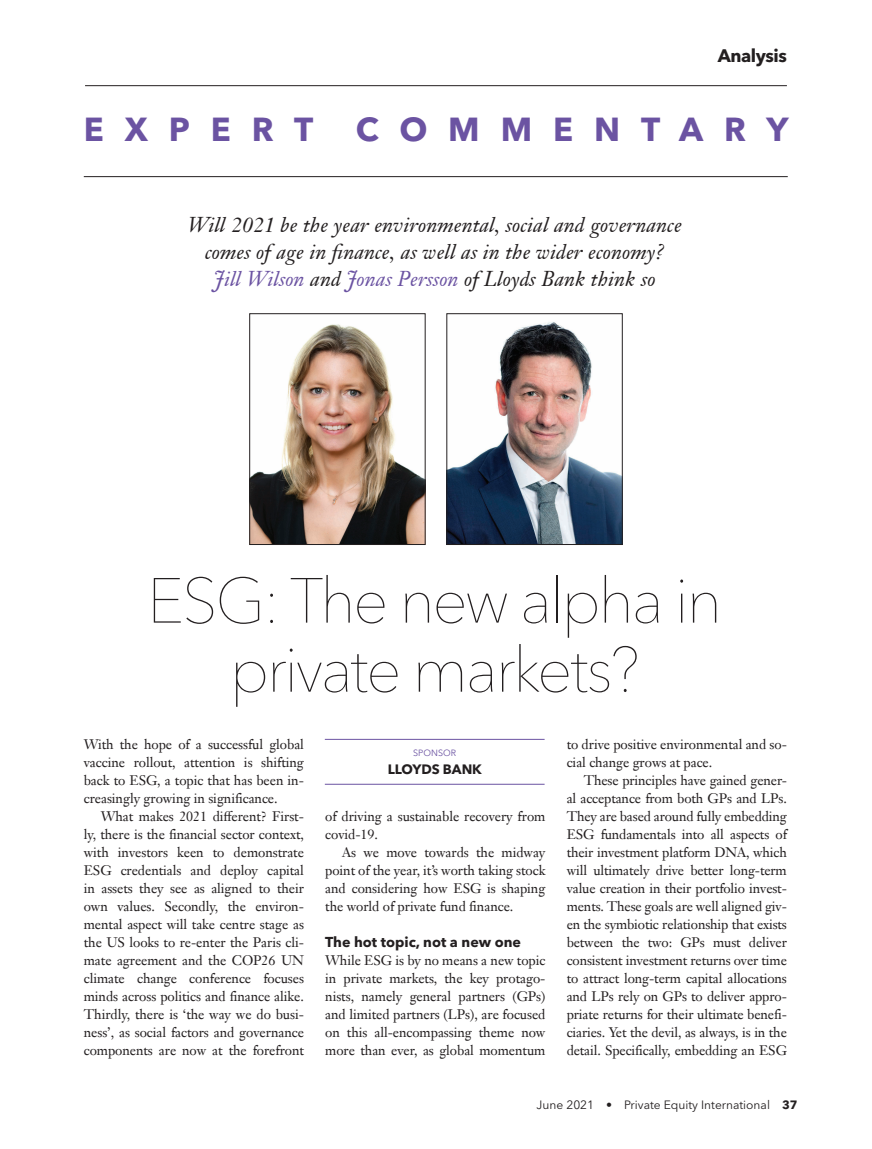
<style>
.page{position:relative;width:872px;height:1149px;background:#fff}
.page>*{position:absolute;margin:0;border:0;box-sizing:border-box;transform-origin:0 0}
.A_Headline_42_46_cen{font:200 63px/69px "Avenir Next LT Pro";letter-spacing:-.04em;color:#231f20;text-align:center}
.Keynote_Expert_RT_Pa{font:700 33px "Avenir Next LT Pro";letter-spacing:.63em;color:#6b53a2}
.D_Standfirst_italic{font:italic 21px/27px "Janson Text LT Pro";letter-spacing:.005em;color:#231f20;text-align:center}
.t1{font:700 18px "Avenir Next LT Pro";letter-spacing:-.025em;color:#231f20}
.J_Analysis_Crosshead{font:700 14.25px "Avenir Next LT Pro";color:#231f20}
.G__Analysis_Body_Ind{font:13.5px/18px "Janson Text LT Pro";letter-spacing:-.005em;color:#231f20;text-align:justify}
.F_Analysis_Body_NO_i{font:13.5px/18px "Janson Text LT Pro";letter-spacing:-.005em;color:#231f20;text-align:justify}
.S1_Sponsor_name{font:700 13.5px "Avenir Next LT Pro";letter-spacing:-.005em;color:#231f20}
.Folio_Date__Publicat{font:12px "Avenir Next LT Pro";color:#231f20}
.S_Sponsor_heading{font:9px "Avenir Next LT Pro";color:#6b53a2}
.s1{color:#6b53a2}
.s2{font-weight:700}
</style>
<div class="page">
<hr style="left:85px;top:85px;width:702px;height:1px;background:#231f20">
<hr style="left:84px;top:176px;width:703px;height:1px;background:#231f20">
<hr style="left:325px;top:738px;width:219px;height:1px;background:#6b53a2">
<hr style="left:325px;top:783px;width:219px;height:1px;background:#6b53a2">
<img style="left:251px;top:324px;width:172px;height:218px">
<div style="left:249px;top:313px;width:176px;height:231px;border:1px solid #231f20"></div>
<img style="left:448px;top:322px;width:172px;height:220px">
<div style="left:446px;top:313px;width:176px;height:231px;border:1px solid #231f20"></div>
<h3 class="t1" style="left:717px;top:45px;width:71px">Analysis</h3>
<p class="Keynote_Expert_RT_Pa" style="left:84px;top:109px;width:231px">EXPERT</p>
<p class="Keynote_Expert_RT_Pa" style="left:356px;top:109px;width:434px">COMMENTARY</p>
<p class="D_Standfirst_italic" style="left:188px;top:211px;width:495px">Will 2021 be the year environmental, social and governance</p>
<p class="D_Standfirst_italic" style="left:205px;top:238px;width:461px">comes of age in finance, as well as in the wider economy?<br><span class="s1">Jill Wilson</span> and <span class="s1">Jonas Persson</span> of Lloyds Bank think so</p>
<p class="A_Headline_42_46_cen" style="left:147px;top:566px;width:577px">ESG: The new alpha in private markets?</p>
<p class="F_Analysis_Body_NO_i" style="left:84px;top:734px;width:222px">With the hope of a successful global vaccine rollout, attention is shifting back to ESG, a topic that has been in&shy;creasingly growing in significance.</p>
<p class="G__Analysis_Body_Ind" style="left:84px;top:806px;width:222px;text-indent:17px">What makes 2021 different? First&shy;ly, there is the financial sector context, with investors keen to demonstrate ESG credentials and deploy capital in assets they see as aligned to their own values. Secondly, the environ&shy;mental aspect will take centre stage as the US looks to re-enter the Paris cli&shy;mate agreement and the COP26 UN climate change conference focuses minds across politics and finance alike.<br>Thirdly, there is ‘the way we do busi&shy;ness’, as social factors and governance components are now at the forefront</p>
<p class="G__Analysis_Body_Ind" style="left:325px;top:806px;width:222px">of driving a sustainable recovery from covid-19.</p>
<p class="S_Sponsor_heading" style="left:413px;top:747px;width:44px">SPONSOR</p>
<p class="S1_Sponsor_name" style="left:388px;top:760px;width:96px">LLOYDS BANK</p>
<p class="G__Analysis_Body_Ind" style="left:325px;top:842px;width:222px;text-indent:17px">As we move towards the midway point of the year, it’s worth taking stock and considering how ESG is shaping the world of private fund finance.</p>
<p class="J_Analysis_Crosshead" style="left:325px;top:932px;width:197px">The hot topic, not a new one</p>
<p class="F_Analysis_Body_NO_i" style="left:325px;top:950px;width:222px">While ESG is by no means a new topic in private markets, the key protago&shy;nists, namely general partners (GPs) and limited partners (LPs), are focused on this all-encompassing theme now more than ever, as global momentum</p>
<p class="F_Analysis_Body_NO_i" style="left:567px;top:734px;width:222px">to drive positive environmental and so&shy;cial change grows at pace.</p>
<p class="G__Analysis_Body_Ind" style="left:567px;top:770px;width:222px;text-indent:17px">These principles have gained gener&shy;al acceptance from both GPs and LPs.<br>They are based around fully embedding ESG fundamentals into all aspects of their investment platform DNA, which will ultimately drive better long-term value creation in their portfolio invest&shy;ments. These goals are well aligned giv&shy;en the symbiotic relationship that exists between the two: GPs must deliver consistent investment returns over time to attract long-term capital allocations and LPs rely on GPs to deliver appro&shy;priate returns for their ultimate benefi&shy;ciaries. Yet the devil, as always, is in the detail. Specifically, embedding an ESG</p>
<p class="Folio_Date__Publicat" style="left:536px;top:1097px;width:262px">June 2021 • Private Equity International <span class="s2">37</span></p>
</div>
